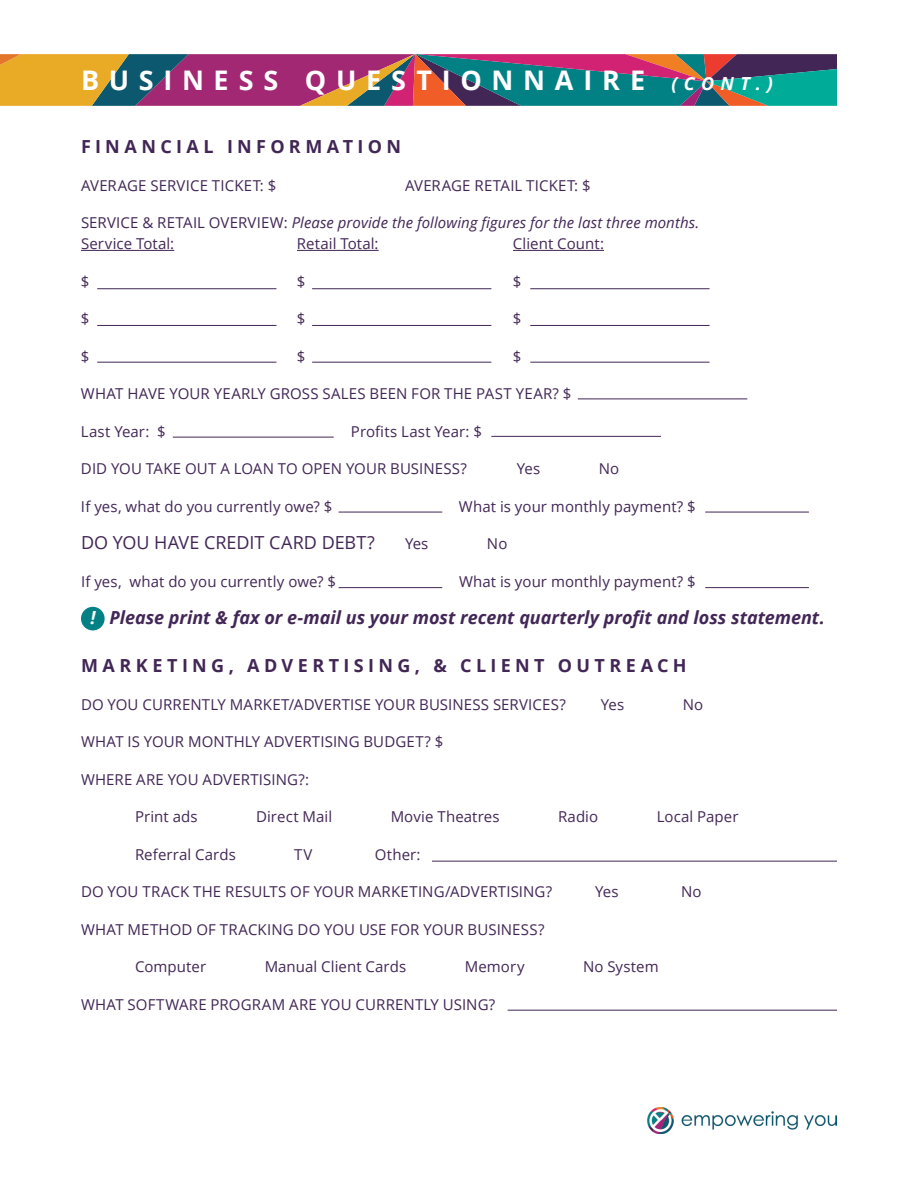
<style>
.page{position:relative;width:918px;height:1188px;background:#fff}
.page>*{position:absolute;margin:0;border:0;box-sizing:border-box;transform-origin:0 0}
.t1{font:700 27px "Open Sans";letter-spacing:.36em;color:#fff}
.t2{font:italic 700 18px "Open Sans";color:#422756}
.t3{font:700 18px "Open Sans";letter-spacing:.245em;color:#422756}
.t4{font:18px "Open Sans";color:#422756}
.t5{font:15px "Open Sans";letter-spacing:.005em;color:#422756}
.t6{font:italic 15px/21px "Open Sans";letter-spacing:.005em;color:#422756}
.s1{font-style:italic;font-size:18px}
.s2{font-style:normal}
.s3{color:#fff}
</style>
<div class="page">
<div style="left:81px;top:607px;width:24px;height:23px;background:#028185;border-radius:50%"></div>
<hr style="left:81px;top:250px;width:93px;height:1px;background:#422756">
<hr style="left:297px;top:250px;width:82px;height:1px;background:#422756">
<hr style="left:513px;top:250px;width:91px;height:1px;background:#422756">
<svg style="left:0;top:54px;width:837px;height:52px;background:#766166"></svg>
<img style="left:647px;top:1107px;width:189px;height:27px">
<hr style="left:530px;top:288px;width:180px;height:1px;background:#422756">
<hr style="left:530px;top:325px;width:180px;height:1px;background:#422756">
<hr style="left:530px;top:362px;width:180px;height:1px;background:#422756">
<hr style="left:578px;top:399px;width:169px;height:1px;background:#422756">
<hr style="left:491px;top:436px;width:170px;height:1px;background:#422756">
<hr style="left:173px;top:437px;width:161px;height:1px;background:#422756">
<hr style="left:339px;top:512px;width:103px;height:1px;background:#422756">
<hr style="left:339px;top:587px;width:103px;height:1px;background:#422756">
<hr style="left:432px;top:861px;width:405px;height:1px;background:#422756">
<hr style="left:508px;top:1010px;width:329px;height:1px;background:#422756">
<hr style="left:705px;top:512px;width:104px;height:1px;background:#422756">
<hr style="left:705px;top:587px;width:104px;height:1px;background:#422756">
<hr style="left:312px;top:288px;width:179px;height:1px;background:#422756">
<hr style="left:312px;top:325px;width:179px;height:1px;background:#422756">
<hr style="left:312px;top:362px;width:179px;height:1px;background:#422756">
<hr style="left:97px;top:288px;width:179px;height:1px;background:#422756">
<hr style="left:97px;top:325px;width:179px;height:1px;background:#422756">
<hr style="left:97px;top:362px;width:179px;height:1px;background:#422756">
<h1 class="t1" style="left:81px;top:61px;width:694px">BUSINESS QUESTIONNAIRE <span class="s1">(CONT.)</span></h1>
<p class="t3" style="left:81px;top:134px;width:322px">FINANCIAL INFORMATION</p>
<p class="t5" style="left:81px;top:175px;width:197px">AVERAGE SERVICE TICKET: $</p>
<p class="t5" style="left:405px;top:175px;width:187px">AVERAGE RETAIL TICKET: $</p>
<p class="t6" style="left:81px;top:212px;width:620px"><span class="s2">SERVICE &amp; RETAIL OVERVIEW:</span> Please provide the following figures for the last three months.<br><span class="s2">Service Total:</span></p>
<p class="t5" style="left:297px;top:234px;width:83px">Retail Total:</p>
<p class="t5" style="left:513px;top:234px;width:93px">Client Count:</p>
<p class="t5" style="left:81px;top:271px;width:10px">$</p>
<p class="t5" style="left:297px;top:271px;width:10px">$</p>
<p class="t5" style="left:513px;top:271px;width:10px">$</p>
<p class="t5" style="left:81px;top:309px;width:10px">$</p>
<p class="t5" style="left:297px;top:309px;width:10px">$</p>
<p class="t5" style="left:513px;top:309px;width:10px">$</p>
<p class="t5" style="left:81px;top:346px;width:10px">$</p>
<p class="t5" style="left:297px;top:346px;width:10px">$</p>
<p class="t5" style="left:513px;top:346px;width:10px">$</p>
<p class="t5" style="left:81px;top:384px;width:492px">WHAT HAVE YOUR YEARLY GROSS SALES BEEN FOR THE PAST YEAR? $</p>
<p class="t5" style="left:81px;top:421px;width:86px">Last Year: $</p>
<p class="t5" style="left:351px;top:421px;width:133px">Profits Last Year: $</p>
<p class="t5" style="left:81px;top:459px;width:388px">DID YOU TAKE OUT A LOAN TO OPEN YOUR BUSINESS?</p>
<p class="t5" style="left:517px;top:459px;width:25px">Yes</p>
<p class="t5" style="left:599px;top:459px;width:22px">No</p>
<p class="t5" style="left:81px;top:496px;width:253px">If yes, what do you currently owe? $</p>
<p class="t5" style="left:459px;top:496px;width:238px">What is your monthly payment? $</p>
<p class="t4" style="left:81px;top:530px;width:295px">DO YOU HAVE CREDIT CARD DEBT?</p>
<p class="t5" style="left:405px;top:534px;width:25px">Yes</p>
<p class="t5" style="left:487px;top:534px;width:22px">No</p>
<p class="t5" style="left:81px;top:571px;width:257px">If yes, what do you currently owe? $</p>
<p class="t5" style="left:459px;top:571px;width:238px">What is your monthly payment? $</p>
<p class="t2" style="left:90px;top:605px;width:736px"><span class="s3">!</span> Please print &amp; fax or e-mail us your most recent quarterly profit and loss statement.</p>
<p class="t3" style="left:81px;top:653px;width:607px">MARKETING, ADVERTISING, &amp; CLIENT OUTREACH</p>
<p class="t5" style="left:81px;top:694px;width:486px">DO YOU CURRENTLY MARKET/ADVERTISE YOUR BUSINESS SERVICES?</p>
<p class="t5" style="left:601px;top:694px;width:25px">Yes</p>
<p class="t5" style="left:683px;top:694px;width:22px">No</p>
<p class="t5" style="left:81px;top:732px;width:364px">WHAT IS YOUR MONTHLY ADVERTISING BUDGET? $</p>
<p class="t5" style="left:81px;top:769px;width:230px">WHERE ARE YOU ADVERTISING?:</p>
<p class="t5" style="left:135px;top:807px;width:64px">Print ads</p>
<p class="t5" style="left:256px;top:807px;width:78px">Direct Mail</p>
<p class="t5" style="left:391px;top:807px;width:110px">Movie Theatres</p>
<p class="t5" style="left:558px;top:807px;width:42px">Radio</p>
<p class="t5" style="left:657px;top:807px;width:83px">Local Paper</p>
<p class="t5" style="left:135px;top:844px;width:102px">Referral Cards</p>
<p class="t5" style="left:294px;top:844px;width:20px">TV</p>
<p class="t5" style="left:375px;top:844px;width:47px">Other:</p>
<p class="t5" style="left:81px;top:882px;width:473px">DO YOU TRACK THE RESULTS OF YOUR MARKETING/ADVERTISING?</p>
<p class="t5" style="left:595px;top:882px;width:25px">Yes</p>
<p class="t5" style="left:681px;top:882px;width:22px">No</p>
<p class="t5" style="left:81px;top:919px;width:465px">WHAT METHOD OF TRACKING DO YOU USE FOR YOUR BUSINESS?</p>
<p class="t5" style="left:135px;top:957px;width:73px">Computer</p>
<p class="t5" style="left:265px;top:957px;width:143px">Manual Client Cards</p>
<p class="t5" style="left:465px;top:957px;width:61px">Memory</p>
<p class="t5" style="left:583px;top:957px;width:77px">No System</p>
<p class="t5" style="left:81px;top:994px;width:416px">WHAT SOFTWARE PROGRAM ARE YOU CURRENTLY USING?</p>
</div>
